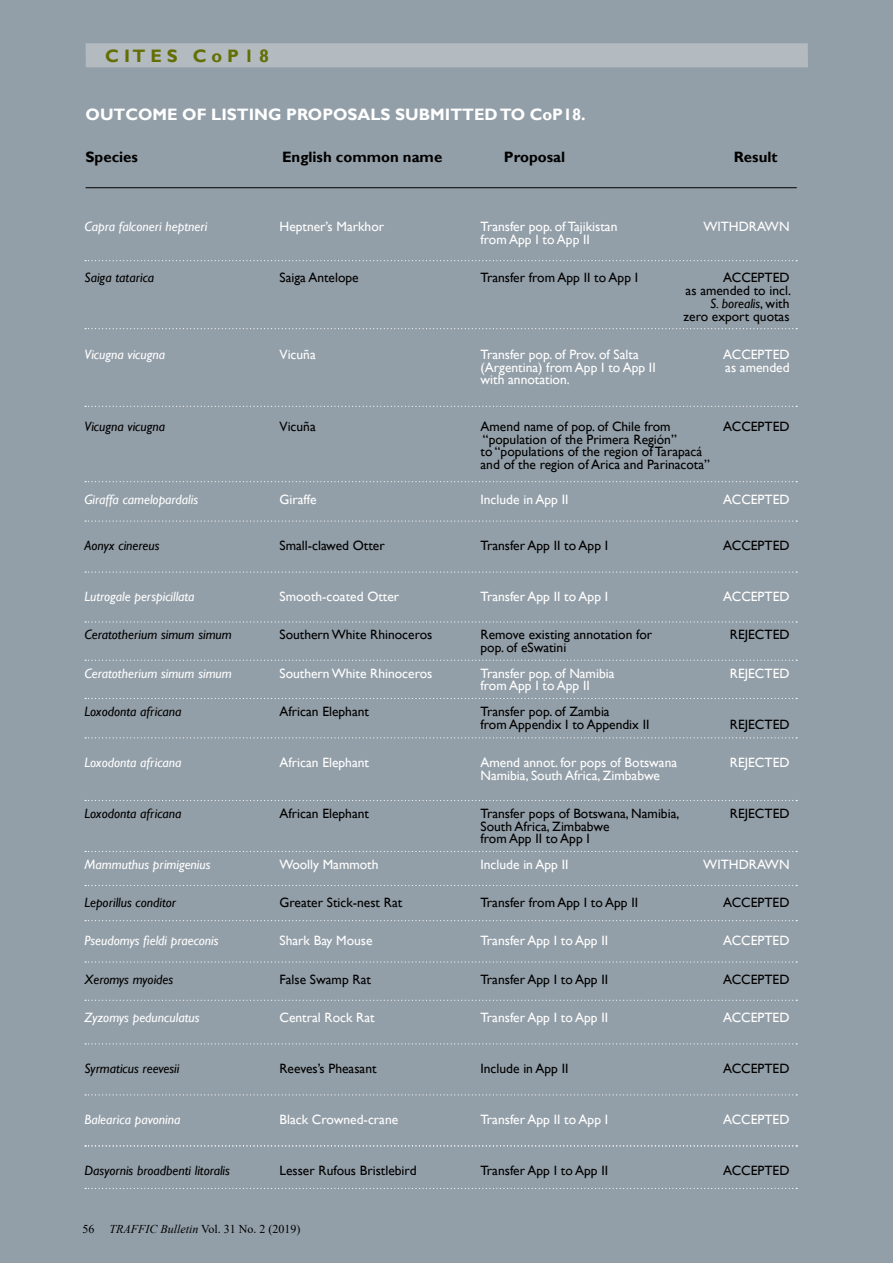
<style>
.page{position:relative;width:893px;height:1263px;background:#939fa8}
.page>*{position:absolute;margin:0;border:0;box-sizing:border-box;transform-origin:0 0}
.t1{font:700 18px "Gill Sans";color:#636f03}
.t2{font:700 16.5px "Gill Sans";color:#fff}
.t3{font:700 15px "Gill Sans";color:#000}
.t4{font:13.5px/12.8px "Gill Sans";color:#000}
.t5{font:13.5px "Gill Sans";color:#fff}
.t6{font:italic 13.5px "Gill Sans";color:#fff}
.t7{font:italic 13.5px "Gill Sans";color:#000}
.t8{font:12px "Times New Roman";color:#000}
.s1{font-style:italic}
</style>
<div class="page">
<hr style="left:86px;top:187px;width:711px;height:1px;background:#000">
<svg style="left:85px;top:260px;width:712px;height:1px"></svg>
<svg style="left:85px;top:328px;width:712px;height:1px"></svg>
<svg style="left:85px;top:406px;width:712px;height:1px"></svg>
<svg style="left:85px;top:481px;width:712px;height:1px"></svg>
<svg style="left:85px;top:520px;width:712px;height:2px"></svg>
<svg style="left:85px;top:571px;width:712px;height:2px"></svg>
<svg style="left:85px;top:621px;width:712px;height:1px"></svg>
<svg style="left:85px;top:660px;width:712px;height:1px"></svg>
<svg style="left:85px;top:698px;width:712px;height:1px"></svg>
<svg style="left:85px;top:737px;width:712px;height:1px"></svg>
<svg style="left:85px;top:800px;width:712px;height:1px"></svg>
<svg style="left:85px;top:851px;width:712px;height:1px"></svg>
<svg style="left:85px;top:885px;width:712px;height:1px"></svg>
<svg style="left:85px;top:920px;width:712px;height:1px"></svg>
<svg style="left:85px;top:961px;width:712px;height:1px"></svg>
<svg style="left:85px;top:1000px;width:712px;height:1px"></svg>
<svg style="left:85px;top:1043px;width:712px;height:1px"></svg>
<svg style="left:85px;top:1094px;width:712px;height:1px"></svg>
<svg style="left:85px;top:1145px;width:712px;height:1px"></svg>
<svg style="left:85px;top:1188px;width:712px;height:1px"></svg>
<div style="left:86px;top:43px;width:722px;height:24px;background:#b3bbc0"></div>
<h1 class="t1" style="left:105px;top:45px;width:165px">C I T E S C o P 1 8</h1>
<p class="t2" style="left:86px;top:104px;width:502px">OUTCOME OF LISTING PROPOSALS SUBMITTED TO CoP18.</p>
<p class="t3" style="left:86px;top:148px;width:54px">Species</p>
<p class="t3" style="left:282px;top:148px;width:162px">English common name</p>
<p class="t3" style="left:504px;top:148px;width:63px">Proposal</p>
<p class="t3" style="left:734px;top:148px;width:45px">Result</p>
<p class="t6" style="left:85px;top:219px;width:124px">Capra falconeri heptneri</p>
<p class="t5" style="left:280px;top:219px;width:106px">Heptner’s Markhor</p>
<p class="t5" style="left:481px;top:219px;width:138px">Transfer pop. of Tajikistan</p>
<p class="t5" style="left:703px;top:219px;width:88px">WITHDRAWN</p>
<p class="t5" style="left:481px;top:232px;width:111px">from App I to App II</p>
<p class="t7" style="left:85px;top:270px;width:71px">Saiga tatarica</p>
<p class="t4" style="left:280px;top:272px;width:81px">Saiga Antelope</p>
<p class="t4" style="left:481px;top:272px;width:159px">Transfer from App II to App I</p>
<p class="t4" style="left:684px;top:272px;width:109px;text-align:right">ACCEPTED<br>as amended to incl.<br><span class="s1">S. borealis</span>, with zero export quotas</p>
<p class="t6" style="left:85px;top:346px;width:82px">Vicugna vicugna</p>
<p class="t5" style="left:280px;top:347px;width:38px">Vicuña</p>
<p class="t5" style="left:481px;top:347px;width:160px">Transfer pop. of Prov. of Salta</p>
<p class="t5" style="left:723px;top:347px;width:68px">ACCEPTED</p>
<p class="t5" style="left:481px;top:359px;width:177px">(Argentina) from App I to App II</p>
<p class="t5" style="left:725px;top:359px;width:66px">as amended</p>
<p class="t5" style="left:480px;top:372px;width:91px">with annotation.</p>
<p class="t7" style="left:84px;top:418px;width:82px">Vicugna vicugna</p>
<p class="t4" style="left:279px;top:420px;width:38px">Vicuña</p>
<p class="t4" style="left:480px;top:420px;width:192px">Amend name of pop. of Chile from</p>
<p class="t4" style="left:723px;top:420px;width:68px">ACCEPTED</p>
<p class="t4" style="left:480px;top:433px;width:231px">“population of the Primera Región”<br>to “populations of the region of Tarapacá and of the region of Arica and Parinacota”</p>
<p class="t6" style="left:84px;top:491px;width:115px">Giraffa camelopardalis</p>
<p class="t5" style="left:279px;top:491px;width:39px">Giraffe</p>
<p class="t5" style="left:480px;top:491px;width:89px">Include in App II</p>
<p class="t5" style="left:723px;top:491px;width:68px">ACCEPTED</p>
<p class="t7" style="left:84px;top:538px;width:77px">Aonyx cinereus</p>
<p class="t4" style="left:279px;top:539px;width:107px">Small-clawed Otter</p>
<p class="t4" style="left:480px;top:539px;width:129px">Transfer App II to App I</p>
<p class="t4" style="left:723px;top:539px;width:68px">ACCEPTED</p>
<p class="t6" style="left:84px;top:589px;width:112px">Lutrogale perspicillata</p>
<p class="t5" style="left:279px;top:589px;width:121px">Smooth-coated Otter</p>
<p class="t5" style="left:480px;top:589px;width:129px">Transfer App II to App I</p>
<p class="t5" style="left:723px;top:589px;width:68px">ACCEPTED</p>
<p class="t7" style="left:84px;top:627px;width:149px">Ceratotherium simum simum</p>
<p class="t4" style="left:279px;top:629px;width:154px">Southern White Rhinoceros</p>
<p class="t4" style="left:480px;top:629px;width:173px">Remove existing annotation for</p>
<p class="t4" style="left:730px;top:629px;width:61px">REJECTED</p>
<p class="t4" style="left:480px;top:641px;width:87px">pop. of eSwatini</p>
<p class="t6" style="left:84px;top:665px;width:149px">Ceratotherium simum simum</p>
<p class="t5" style="left:279px;top:665px;width:154px">Southern White Rhinoceros</p>
<p class="t5" style="left:480px;top:665px;width:135px">Transfer pop. of Namibia</p>
<p class="t5" style="left:730px;top:665px;width:61px">REJECTED</p>
<p class="t5" style="left:480px;top:678px;width:111px">from App I to App II</p>
<p class="t7" style="left:84px;top:703px;width:99px">Loxodonta africana</p>
<p class="t4" style="left:279px;top:705px;width:91px">African Elephant</p>
<p class="t4" style="left:480px;top:705px;width:170px">Transfer pop. of Zambia<br>from Appendix I to Appendix II</p>
<p class="t4" style="left:730px;top:718px;width:61px">REJECTED</p>
<p class="t6" style="left:84px;top:754px;width:99px">Loxodonta africana</p>
<p class="t5" style="left:279px;top:754px;width:91px">African Elephant</p>
<p class="t5" style="left:480px;top:754px;width:198px">Amend annot. for pops of Botswana</p>
<p class="t5" style="left:730px;top:754px;width:61px">REJECTED</p>
<p class="t5" style="left:480px;top:767px;width:181px">Namibia, South Africa, Zimbabwe</p>
<p class="t7" style="left:84px;top:805px;width:99px">Loxodonta africana</p>
<p class="t4" style="left:279px;top:807px;width:91px">African Elephant</p>
<p class="t4" style="left:480px;top:807px;width:200px">Transfer pops of Botswana, Namibia,</p>
<p class="t4" style="left:730px;top:807px;width:61px">REJECTED</p>
<p class="t4" style="left:480px;top:820px;width:131px">South Africa, Zimbabwe from App II to App I</p>
<p class="t6" style="left:84px;top:856px;width:128px">Mammuthus primigenius</p>
<p class="t5" style="left:279px;top:856px;width:101px">Woolly Mammoth</p>
<p class="t5" style="left:480px;top:856px;width:89px">Include in App II</p>
<p class="t5" style="left:703px;top:856px;width:88px">WITHDRAWN</p>
<p class="t7" style="left:84px;top:895px;width:93px">Leporillus conditor</p>
<p class="t4" style="left:279px;top:896px;width:124px">Greater Stick-nest Rat</p>
<p class="t4" style="left:480px;top:896px;width:159px">Transfer from App I to App II</p>
<p class="t4" style="left:723px;top:896px;width:68px">ACCEPTED</p>
<p class="t6" style="left:84px;top:933px;width:136px">Pseudomys fieldi praeconis</p>
<p class="t5" style="left:279px;top:933px;width:95px">Shark Bay Mouse</p>
<p class="t5" style="left:480px;top:933px;width:129px">Transfer App I to App II</p>
<p class="t5" style="left:723px;top:933px;width:68px">ACCEPTED</p>
<p class="t7" style="left:84px;top:971px;width:90px">Xeromys myoides</p>
<p class="t4" style="left:279px;top:973px;width:93px">False Swamp Rat</p>
<p class="t4" style="left:480px;top:973px;width:129px">Transfer App I to App II</p>
<p class="t4" style="left:723px;top:973px;width:68px">ACCEPTED</p>
<p class="t6" style="left:84px;top:1009px;width:117px">Zyzomys pedunculatus</p>
<p class="t5" style="left:279px;top:1009px;width:97px">Central Rock Rat</p>
<p class="t5" style="left:480px;top:1009px;width:129px">Transfer App I to App II</p>
<p class="t5" style="left:723px;top:1009px;width:68px">ACCEPTED</p>
<p class="t7" style="left:84px;top:1060px;width:96px">Syrmaticus reevesii</p>
<p class="t4" style="left:279px;top:1062px;width:99px">Reeves’s Pheasant</p>
<p class="t4" style="left:480px;top:1062px;width:89px">Include in App II</p>
<p class="t4" style="left:723px;top:1062px;width:68px">ACCEPTED</p>
<p class="t6" style="left:84px;top:1111px;width:97px">Balearica pavonina</p>
<p class="t5" style="left:279px;top:1111px;width:120px">Black Crowned-crane</p>
<p class="t5" style="left:480px;top:1111px;width:129px">Transfer App II to App I</p>
<p class="t5" style="left:723px;top:1111px;width:68px">ACCEPTED</p>
<p class="t7" style="left:84px;top:1162px;width:147px">Dasyornis broadbenti litoralis</p>
<p class="t4" style="left:279px;top:1164px;width:139px">Lesser Rufous Bristlebird</p>
<p class="t4" style="left:480px;top:1164px;width:129px">Transfer App I to App II</p>
<p class="t4" style="left:723px;top:1164px;width:68px">ACCEPTED</p>
<p class="t8" style="left:83px;top:1220px;width:13px">56</p>
<p class="t8" style="left:110px;top:1220px;width:192px"><span class="s1">TRAFFIC Bulletin</span> Vol. 31 No. 2 (2019)</p>
</div>
